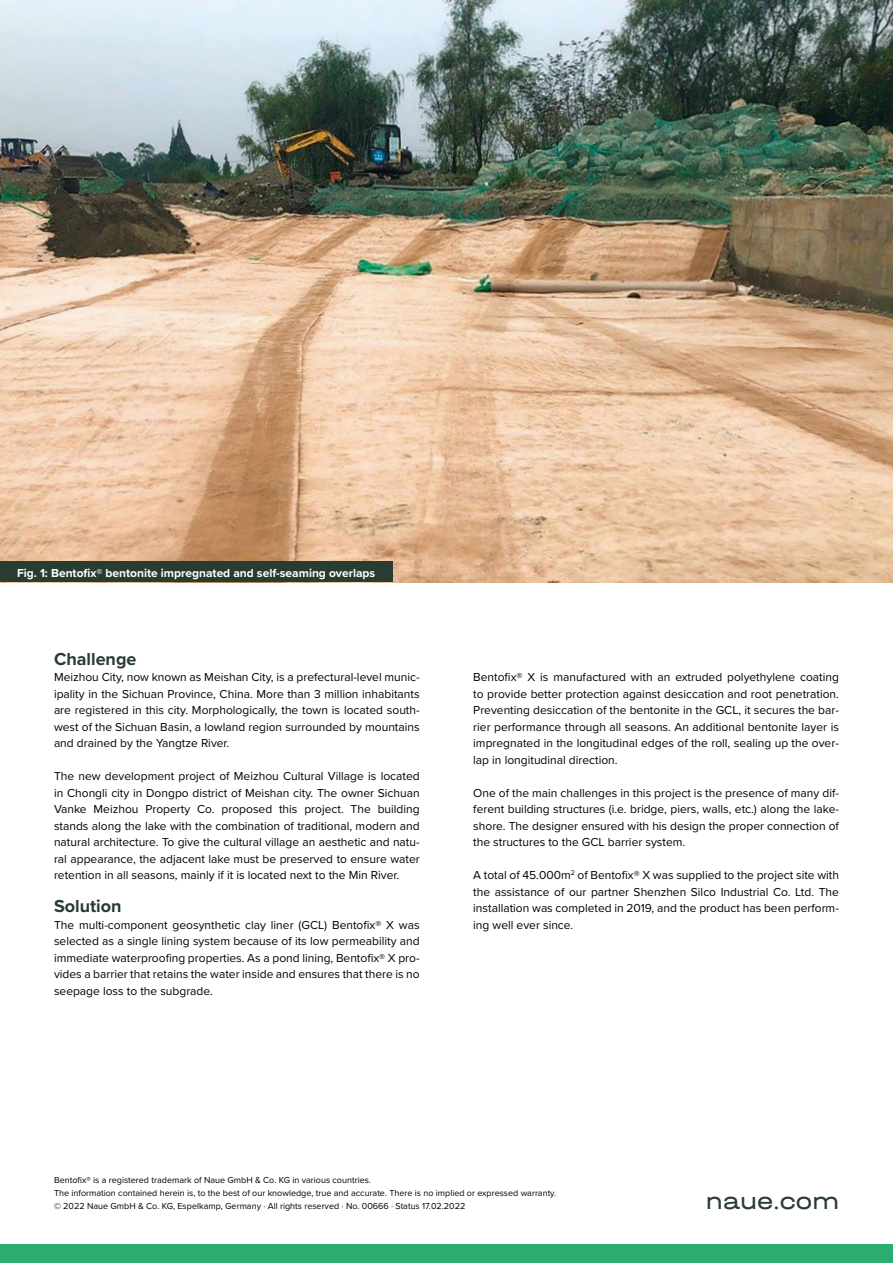
<style>
.page{position:relative;width:893px;height:1263px;background:#fff}
.page>*{position:absolute;margin:0;border:0;box-sizing:border-box;transform-origin:0 0}
.t1{font:24px "Halvar Breit";color:#283c32}
.t2{font:700 18px "Proxima Nova";color:#283c32}
.t3{font:12px/16.5px "Proxima Nova";color:#000;text-align:justify}
.t4{font:700 12px "Proxima Nova";color:#fff}
.t5{font:9px/13px "Proxima Nova";color:#000}
</style>
<div class="page">
<div style="left:0;top:1245px;width:893px;height:18px;background:#2bad70"></div>
<img style="left:0;top:0;width:893px;height:582px">
<div style="left:0;top:562px;width:393px;height:20px;background:#283c32"></div>
<p class="t4" style="left:17px;top:564px;width:360px">Fig. 1: Bentofix® bentonite impregnated and self-seaming overlaps</p>
<h2 class="t2" style="left:54px;top:645px;width:84px">Challenge</h2>
<p class="t3" style="left:54px;top:668px;width:367px">Meizhou City, now known as Meishan City, is a prefectural-level munic&shy;ipality in the Sichuan Province, China. More than 3 million inhabitants are registered in this city. Morphologically, the town is located south&shy;west of the Sichuan Basin, a lowland region surrounded by mountains and drained by the Yangtze River.</p>
<p class="t3" style="left:54px;top:767px;width:367px">The new development project of Meizhou Cultural Village is located in Chongli city in Dongpo district of Meishan city. The owner Sichuan Vanke Meizhou Property Co. proposed this project. The building stands along the lake with the combination of traditional, modern and natural architecture. To give the cultural village an aesthetic and natu&shy;ral appearance, the adjacent lake must be preserved to ensure water retention in all seasons, mainly if it is located next to the Min River.</p>
<h2 class="t2" style="left:54px;top:893px;width:69px">Solution</h2>
<p class="t3" style="left:54px;top:916px;width:367px">The multi-component geosynthetic clay liner (GCL) Bentofix® X was selected as a single lining system because of its low permeability and immediate waterproofing properties. As a pond lining, Bentofix® X pro&shy;vides a barrier that retains the water inside and ensures that there is no seepage loss to the subgrade.</p>
<p class="t3" style="left:473px;top:668px;width:367px">Bentofix® X is manufactured with an extruded polyethylene coating to provide better protection against desiccation and root penetration.<br>Preventing desiccation of the bentonite in the GCL, it secures the bar&shy;rier performance through all seasons. An additional bentonite layer is impregnated in the longitudinal edges of the roll, sealing up the over&shy;lap in longitudinal direction.</p>
<p class="t3" style="left:473px;top:784px;width:367px">One of the main challenges in this project is the presence of many dif&shy;ferent building structures (i.e. bridge, piers, walls, etc.) along the lake&shy;shore. The designer ensured with his design the proper connection of the structures to the GCL barrier system.</p>
<p class="t3" style="left:473px;top:866px;width:367px">A total of 45.000m<sup>2</sup> of Bentofix® X was supplied to the project site with the assistance of our partner Shenzhen Silco Industrial Co. Ltd. The installation was completed in 2019, and the product has been perform&shy;ing well ever since.</p>
<p class="t5" style="left:54px;top:1173px;width:504px">Bentofix® is a registered trademark of Naue GmbH &amp; Co. KG in various countries.<br>The information contained herein is, to the best of our knowledge, true and accurate. There is no implied or expressed warranty. © 2022 Naue GmbH &amp; Co. KG, Espelkamp, Germany · All rights reserved · No. 00666 · Status 17.02.2022</p>
<h1 class="t1" style="left:706px;top:1186px;width:135px">naue.com</h1>
</div>
